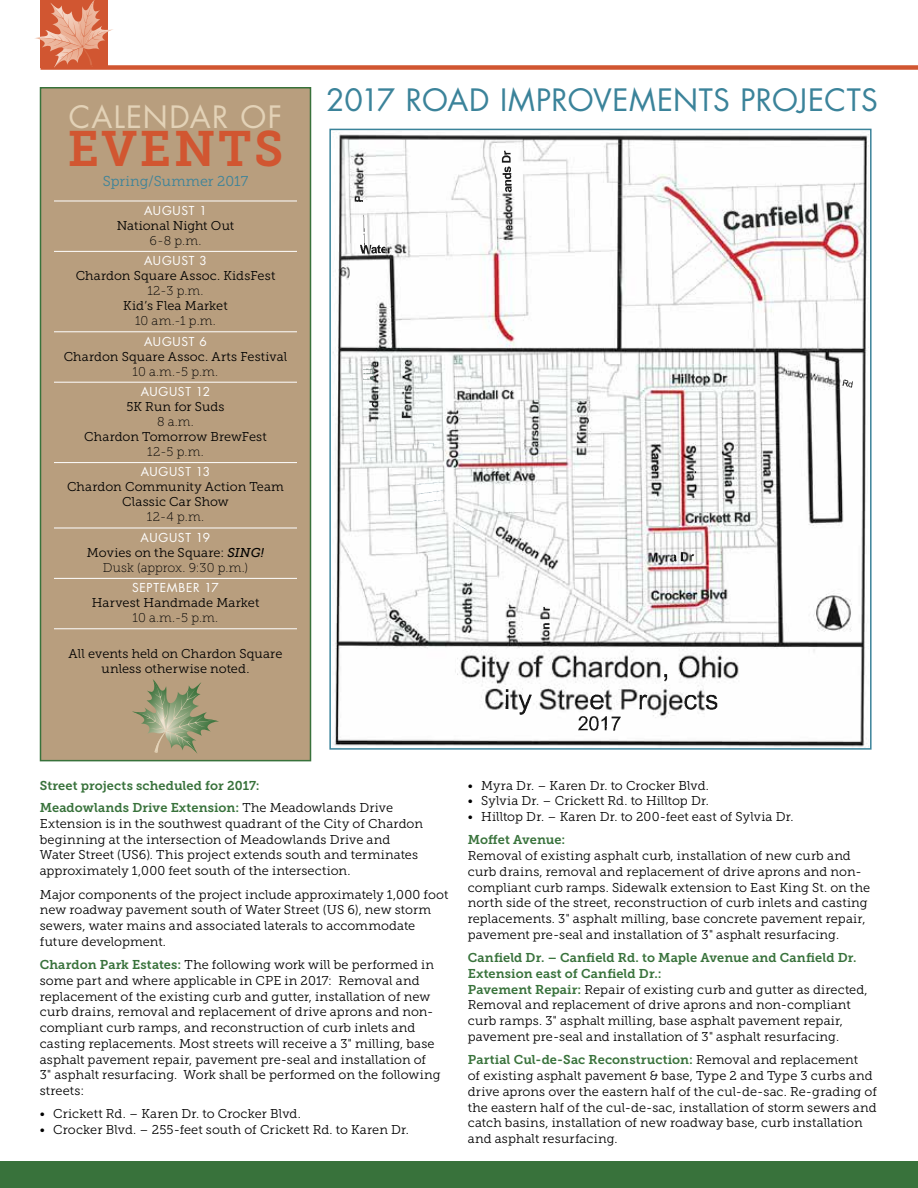
<style>
.page{position:relative;width:918px;height:1188px;background:#fff}
.page>*{position:absolute;margin:0;border:0;box-sizing:border-box;transform-origin:0 0}
.t1{font:49.5px "Museo Slab 700";letter-spacing:.05em;color:#d15631}
.t2{font:30px "Futura";letter-spacing:.01em;color:#3b839a}
.t3{font:30px "Futura";letter-spacing:.045em;color:#e3d2b7}
.t4{font:14.25px "Museo Slab 300";color:#3b839a}
.t5{font:12.75px/15.8px "Museo Slab 300";letter-spacing:.005em;color:#000}
.t6{font:12.75px/22.5px "Museo Slab 700";letter-spacing:.01em;color:#38723b}
.t7{font:12.75px "Museo Slab 100";letter-spacing:.005em;color:#000}
.t8{font:12px "Futura";letter-spacing:.06em;color:#fff}
.s1{font-family:"Museo Slab 500";font-style:italic}
.s2{font-family:"Museo Slab 300";color:#000}
.s3{font-family:"Museo Slab 700";color:#38723b}
</style>
<div class="page">
<div style="left:40px;top:65px;width:878px;height:5px;background:#d15631"></div>
<svg style="left:35px;top:0;width:79px;height:68px"></svg>
<img style="left:333px;top:132px;width:536px;height:615px">
<img style="left:355px;top:151px;width:498px;height:579px">
<img style="left:363px;top:366px;width:11px;height:15px">
<img style="left:365px;top:374px;width:103px;height:156px">
<div style="left:329px;top:129px;width:543px;height:621px;border:2px solid #3b839a"></div>
<div style="left:40px;top:87px;width:271px;height:674px;background:#b89e7e;border:2px solid #38723b"></div>
<hr style="left:54px;top:201px;width:243px;height:1px;background:#fff">
<hr style="left:54px;top:251px;width:243px;height:1px;background:#fff">
<hr style="left:54px;top:331px;width:243px;height:1px;background:#fff">
<hr style="left:54px;top:382px;width:243px;height:1px;background:#fff">
<hr style="left:54px;top:462px;width:243px;height:1px;background:#fff">
<hr style="left:54px;top:528px;width:243px;height:1px;background:#fff">
<hr style="left:54px;top:578px;width:243px;height:1px;background:#fff">
<hr style="left:54px;top:628px;width:243px;height:1px;background:#fff">
<svg style="left:132px;top:679px;width:87px;height:74px"></svg>
<div style="left:0;top:1161px;width:918px;height:27px;background:#38723b"></div>
<h2 class="t3" style="left:69px;top:96px;width:215px">CALENDAR OF</h2>
<h1 class="t1" style="left:67px;top:120px;width:218px">EVENTS</h1>
<p class="t4" style="left:103px;top:174px;width:147px">Spring/Summer 2017</p>
<p class="t8" style="left:144px;top:202px;width:64px">AUGUST 1</p>
<p class="t5" style="left:117px;top:218px;width:119px">National Night Out</p>
<p class="t7" style="left:150px;top:234px;width:53px">6-8 p.m.</p>
<p class="t8" style="left:144px;top:253px;width:64px">AUGUST 3</p>
<p class="t5" style="left:76px;top:268px;width:201px">Chardon Square Assoc. KidsFest</p>
<p class="t7" style="left:147px;top:284px;width:58px">12-3 p.m.</p>
<p class="t5" style="left:123px;top:298px;width:106px">Kid’s Flea Market</p>
<p class="t7" style="left:135px;top:314px;width:82px">10 am.-1 p.m.</p>
<p class="t8" style="left:144px;top:333px;width:64px">AUGUST 6</p>
<p class="t5" style="left:64px;top:348px;width:225px">Chardon Square Assoc. Arts Festival</p>
<p class="t7" style="left:133px;top:364px;width:87px">10 a.m.-5 p.m.</p>
<p class="t8" style="left:141px;top:383px;width:71px">AUGUST 12</p>
<p class="t5" style="left:126px;top:399px;width:100px">5K Run for Suds</p>
<p class="t7" style="left:157px;top:415px;width:38px">8 a.m.</p>
<p class="t5" style="left:84px;top:429px;width:184px">Chardon Tomorrow BrewFest</p>
<p class="t7" style="left:147px;top:445px;width:58px">12-5 p.m.</p>
<p class="t8" style="left:141px;top:464px;width:71px">AUGUST 13</p>
<p class="t5" style="left:67px;top:480px;width:218px;line-height:15px;text-align:center">Chardon Community Action Team<br>Classic Car Show</p>
<p class="t7" style="left:147px;top:510px;width:59px">12-4 p.m.</p>
<p class="t8" style="left:141px;top:529px;width:71px">AUGUST 19</p>
<p class="t5" style="left:87px;top:545px;width:179px">Movies on the Square: <span class="s1">SING!</span></p>
<p class="t7" style="left:103px;top:561px;width:147px">Dusk (approx. 9:30 p.m.)</p>
<p class="t8" style="left:132px;top:580px;width:88px">SEPTEMBER 17</p>
<p class="t5" style="left:92px;top:595px;width:169px">Harvest Handmade Market</p>
<p class="t7" style="left:133px;top:611px;width:87px">10 a.m.-5 p.m.</p>
<p class="t5" style="left:69px;top:646px;width:215px;line-height:15px;text-align:center">All events held on Chardon Square unless otherwise noted.</p>
<h2 class="t2" style="left:326px;top:80px;width:553px">2017 ROAD IMPROVEMENTS PROJECTS</h2>
<p class="t6" style="left:40px;top:774px;width:355px">Street projects scheduled for 2017:<br>Meadowlands Drive Extension: <span class="s2">The Meadowlands Drive</span></p>
<p class="t5" style="left:40px;top:816px;width:385px">Extension is in the southwest quadrant of the City of Chardon beginning at the intersection of Meadowlands Drive and Water Street (US6). This project extends south and terminates approximately 1,000 feet south of the intersection.</p>
<p class="t5" style="left:40px;top:886px;width:410px">Major components of the project include approximately 1,000 foot new roadway pavement south of Water Street (US 6), new storm sewers, water mains and associated laterals to accommodate future development.</p>
<p class="t5" style="left:40px;top:957px;width:402px"><span class="s3">Chardon Park Estates:</span> The following work will be performed in some part and where applicable in CPE in 2017: Removal and replacement of the existing curb and gutter, installation of new curb drains, removal and replacement of drive aprons and non&shy;compliant curb ramps, and reconstruction of curb inlets and casting replacements. Most streets will receive a 3" milling, base asphalt pavement repair, pavement pre-seal and installation of 3" asphalt resurfacing. Work shall be performed on the following streets:</p>
<p class="t5" style="left:40px;top:1106px;width:263px">• Crickett Rd. – Karen Dr. to Crocker Blvd.</p>
<p class="t5" style="left:40px;top:1122px;width:371px">• Crocker Blvd. – 255-feet south of Crickett Rd. to Karen Dr.</p>
<p class="t5" style="left:468px;top:777px;width:243px">• Myra Dr. – Karen Dr. to Crocker Blvd.</p>
<p class="t5" style="left:468px;top:793px;width:243px">• Sylvia Dr. – Crickett Rd. to Hilltop Dr.</p>
<p class="t5" style="left:468px;top:809px;width:327px">• Hilltop Dr. – Karen Dr. to 200-feet east of Sylvia Dr.</p>
<p class="t6" style="left:468px;top:829px;width:99px">Moffet Avenue:</p>
<p class="t5" style="left:468px;top:848px;width:404px">Removal of existing asphalt curb, installation of new curb and curb drains, removal and replacement of drive aprons and non&shy;compliant curb ramps. Sidewalk extension to East King St. on the north side of the street, reconstruction of curb inlets and casting replacements. 3" asphalt milling, base concrete pavement repair, pavement pre-seal and installation of 3" asphalt resurfacing.</p>
<p class="t6" style="left:468px;top:950px;width:390px;line-height:15.8px">Canfield Dr. – Canfield Rd. to Maple Avenue and Canfield Dr.<br>Extension east of Canfield Dr.:</p>
<p class="t5" style="left:468px;top:982px;width:401px"><span class="s3">Pavement Repair:</span> Repair of existing curb and gutter as directed, Removal and replacement of drive aprons and non-compliant curb ramps. 3" asphalt milling, base asphalt pavement repair, pavement pre-seal and installation of 3" asphalt resurfacing.</p>
<p class="t6" style="left:468px;top:1049px;width:392px">Partial Cul-de-Sac Reconstruction: <span class="s2">Removal and replacement</span></p>
<p class="t5" style="left:468px;top:1068px;width:411px">of existing asphalt pavement &amp; base, Type 2 and Type 3 curbs and drive aprons over the eastern half of the cul-de-sac. Re-grading of the eastern half of the cul-de-sac, installation of storm sewers and catch basins, installation of new roadway base, curb installation and asphalt resurfacing.</p>
</div>
